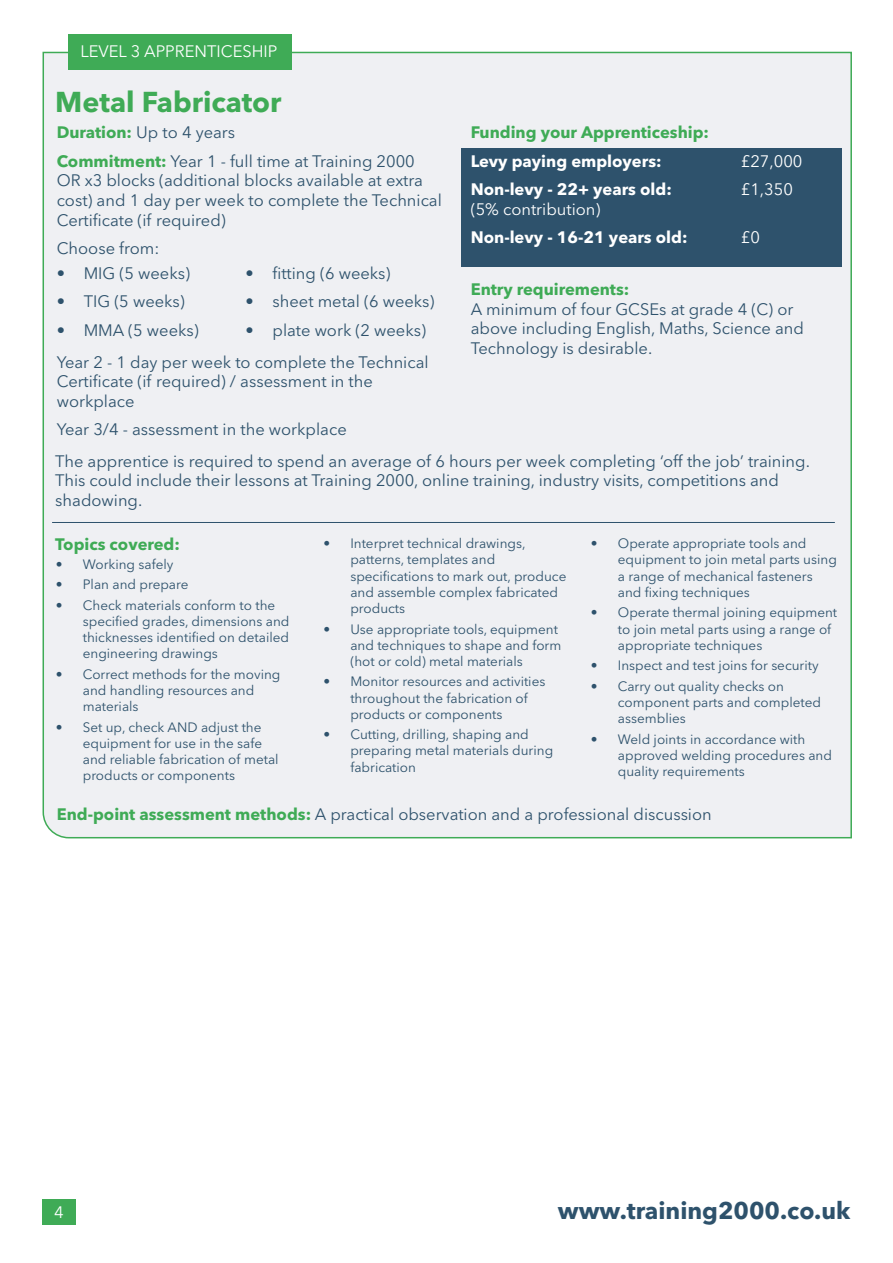
<style>
.page{position:relative;width:893px;height:1263px;background:#fff}
.page>*{position:absolute;margin:0;border:0;box-sizing:border-box;transform-origin:0 0}
.Heading_2_white{font:700 28.5px "Avenir Next LT Pro";color:#3fab56}
.t1{font:700 24px "Avenir Next LT Pro";color:#2e526c}
.Heading_2_white-2{font:16.5px/19.8px "Avenir Next LT Pro";color:#2e526c}
.Heading_2_white-3{font:700 16.5px "Avenir Next LT Pro";color:#fff}
.Heading_2_white-4{font:16.5px "Avenir Next LT Pro";color:#fff}
.Heading_2_white-5{font:700 16.5px "Avenir Next LT Pro";color:#3fab56}
.Heading_2_white-6{font:13.5px/16.2px "Avenir Next LT Pro";color:#2e526c}
.s1{font-weight:700;color:#3fab56}
</style>
<div class="page">
<div style="left:43px;top:1199px;width:33px;height:26px;background:#3fab56"></div>
<div style="left:42px;top:51px;width:810px;height:788px;background:#eff0f3"></div>
<div style="left:68px;top:34px;width:224px;height:35px;background:#3fab56"></div>
<div style="left:461px;top:148px;width:381px;height:118px;background:#2e526c"></div>
<hr style="left:52px;top:522px;width:783px;height:1px;background:#2e526c">
<h2 class="Heading_2_white-4" style="left:80px;top:42px;width:199px">LEVEL 3 APPRENTICESHIP</h2>
<h2 class="Heading_2_white" style="left:55px;top:85px;width:228px">Metal Fabricator</h2>
<h2 class="Heading_2_white-2" style="left:57px;top:123px;width:180px"><span class="s1">Duration:</span> Up to 4 years</h2>
<h2 class="Heading_2_white-2" style="left:57px;top:151px;width:387px"><span class="s1">Commitment:</span> Year 1 - full time at Training 2000<br>OR x3 blocks (additional blocks available at extra cost) and 1 day per week to complete the Technical Certificate (if required)</h2>
<h2 class="Heading_2_white-2" style="left:57px;top:239px;width:104px">Choose from:</h2>
<h2 class="Heading_2_white-2" style="left:57px;top:263px;width:135px">• MIG (5 weeks)</h2>
<h2 class="Heading_2_white-2" style="left:57px;top:292px;width:130px">• TIG (5 weeks)</h2>
<h2 class="Heading_2_white-2" style="left:57px;top:320px;width:144px">• MMA (5 weeks)</h2>
<h2 class="Heading_2_white-2" style="left:246px;top:263px;width:146px">• fitting (6 weeks)</h2>
<h2 class="Heading_2_white-2" style="left:246px;top:292px;width:190px">• sheet metal (6 weeks)</h2>
<h2 class="Heading_2_white-2" style="left:246px;top:320px;width:182px">• plate work (2 weeks)</h2>
<h2 class="Heading_2_white-2" style="left:57px;top:352px;width:373px">Year 2 - 1 day per week to complete the Technical<br>Certificate (if required) / assessment in the workplace</h2>
<h2 class="Heading_2_white-2" style="left:57px;top:420px;width:292px">Year 3/4 - assessment in the workplace</h2>
<h2 class="Heading_2_white-5" style="left:471px;top:122px;width:240px">Funding your Apprenticeship:</h2>
<h2 class="Heading_2_white-3" style="left:471px;top:151px;width:192px">Levy paying employers:</h2>
<h2 class="Heading_2_white-4" style="left:741px;top:151px;width:63px">£27,000</h2>
<h2 class="Heading_2_white-3" style="left:471px;top:179px;width:203px">Non-levy - 22+ years old:</h2>
<h2 class="Heading_2_white-4" style="left:741px;top:179px;width:54px">£1,350</h2>
<h2 class="Heading_2_white-4" style="left:471px;top:199px;width:131px">(5% contribution)</h2>
<h2 class="Heading_2_white-3" style="left:471px;top:227px;width:218px">Non-levy - 16-21 years old:</h2>
<h2 class="Heading_2_white-4" style="left:741px;top:227px;width:21px">£0</h2>
<h2 class="Heading_2_white-2" style="left:471px;top:279px;width:335px"><span class="s1">Entry requirements:<br></span>A minimum of four GCSEs at grade 4 (C) or above including English, Maths, Science and<br>Technology is desirable.</h2>
<h2 class="Heading_2_white-2" style="left:55px;top:451px;width:756px">The apprentice is required to spend an average of 6 hours per week completing ‘off the job’ training.<br>This could include their lessons at Training 2000, online training, industry visits, competitions and shadowing.</h2>
<h2 class="Heading_2_white-5" style="left:55px;top:534px;width:126px">Topics covered:</h2>
<h2 class="Heading_2_white-6" style="left:56px;top:556px;width:119px">• Working safely</h2>
<h2 class="Heading_2_white-6" style="left:56px;top:576px;width:134px">• Plan and prepare</h2>
<h2 class="Heading_2_white-6" style="left:83px;top:597px;width:208px;text-indent:-27px">• Check materials conform to the specified grades, dimensions and thicknesses identified on detailed engineering drawings</h2>
<h2 class="Heading_2_white-6" style="left:83px;top:666px;width:199px;text-indent:-27px">• Correct methods for the moving and handling resources and materials</h2>
<h2 class="Heading_2_white-6" style="left:83px;top:719px;width:197px;text-indent:-27px">• Set up, check AND adjust the equipment for use in the safe and reliable fabrication of metal products or components</h2>
<h2 class="Heading_2_white-6" style="left:350px;top:535px;width:218px;text-indent:-27px">• Interpret technical drawings, patterns, templates and specifications to mark out, produce and assemble complex fabricated products</h2>
<h2 class="Heading_2_white-6" style="left:350px;top:621px;width:213px;text-indent:-27px">• Use appropriate tools, equipment and techniques to shape and form (hot or cold) metal materials</h2>
<h2 class="Heading_2_white-6" style="left:350px;top:674px;width:197px;text-indent:-27px">• Monitor resources and activities throughout the fabrication of products or components</h2>
<h2 class="Heading_2_white-6" style="left:350px;top:726px;width:204px;text-indent:-27px">• Cutting, drilling, shaping and preparing metal materials during fabrication</h2>
<h2 class="Heading_2_white-6" style="left:618px;top:535px;width:220px;text-indent:-27px">• Operate appropriate tools and equipment to join metal parts using a range of mechanical fasteners and fixing techniques</h2>
<h2 class="Heading_2_white-6" style="left:618px;top:604px;width:221px;text-indent:-27px">• Operate thermal joining equipment to join metal parts using a range of appropriate techniques</h2>
<h2 class="Heading_2_white-6" style="left:591px;top:657px;width:229px">• Inspect and test joins for security</h2>
<h2 class="Heading_2_white-6" style="left:618px;top:678px;width:205px;text-indent:-27px">• Carry out quality checks on component parts and completed assemblies</h2>
<h2 class="Heading_2_white-6" style="left:618px;top:731px;width:216px;text-indent:-27px">• Weld joints in accordance with approved welding procedures and quality requirements</h2>
<h2 class="Heading_2_white-2" style="left:57px;top:804px;width:657px"><span class="s1">End-point assessment methods:</span> A practical observation and a professional discussion</h2>
<p class="Heading_2_white-4" style="left:54px;top:1202px;width:11px">4</p>
<h2 class="t1" style="left:558px;top:1196px;width:294px">www.training2000.co.uk</h2>
</div>
